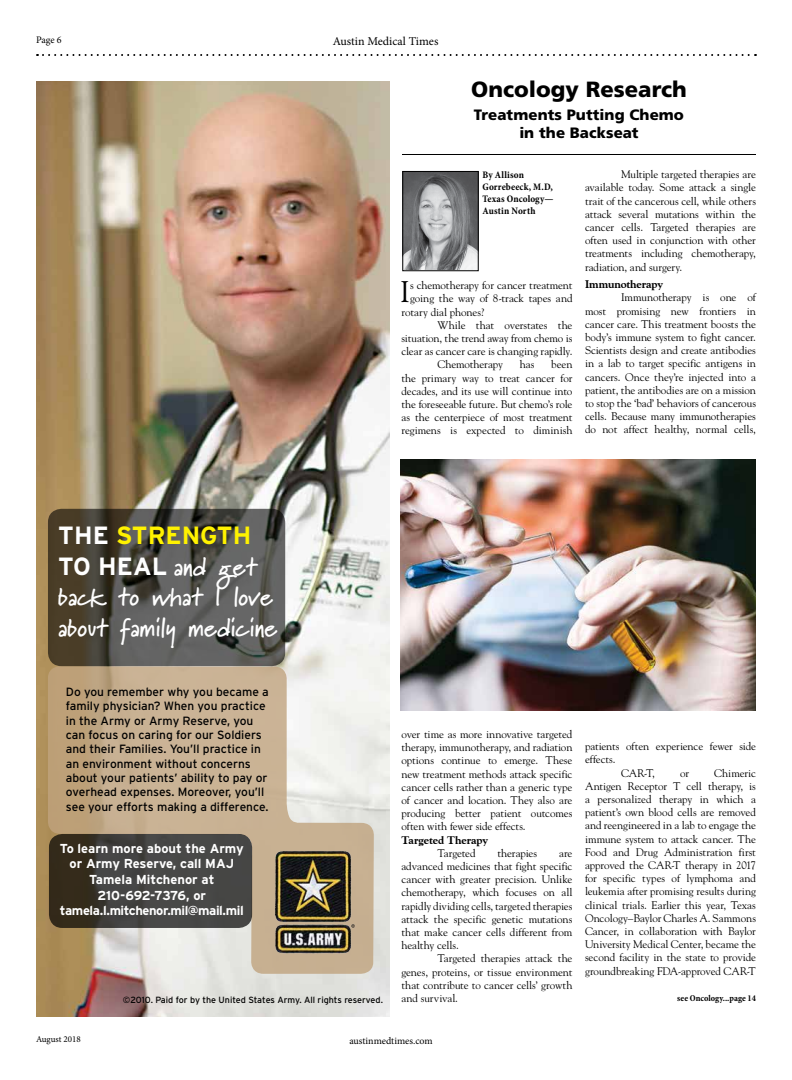
<style>
.page{position:relative;width:792px;height:1080px;background:#fff}
.page>*{position:absolute;margin:0;border:0;box-sizing:border-box;transform-origin:0 0}
.t1{font:29.7px "Goudy";color:#000}
.t2{font:700 24.9px/30.9px "Marydale";color:#fff}
.t3{font:700 24.9px/30.9px "Interstate";color:#fff}
.t4{font:900 22px "Frutiger";color:#000}
.t5{font:900 15px/18px "Frutiger";letter-spacing:.005em;color:#000;text-align:center}
.t6{font:700 13px/15.6px "Interstate";letter-spacing:-.005em;color:#fff;text-align:center}
.t7{font:12px/14.4px "Interstate";color:#000}
.t8{font:12px "Minion Pro";color:#000}
.t9{font:11px/13.2px "Goudy";letter-spacing:-.01em;color:#000;text-align:justify}
.t10{font:800 11px "Goudy Old Style BT";letter-spacing:-.005em;color:#000}
.t11{font:700 condensed 10px/12px "Minion Pro";letter-spacing:.015em;color:#000}
.t12{font:10px "Minion Pro";letter-spacing:-.005em;color:#000}
.t13{font:9px "Interstate";color:#000}
.t14{font:700 condensed 9px "Minion Pro";color:#000}
.t15{font:9px "Minion Pro";color:#000}
.s1{color:#fff200}
.s2{font-family:"Marydale"}
</style>
<div class="page">
<svg style="left:37px;top:54px;width:719px;height:2px"></svg>
<img style="left:36px;top:81px;width:354px;height:936px">
<svg style="left:48px;top:666px;width:326px;height:308px;background:#d0bfa7"></svg>
<svg style="left:48px;top:509px;width:237px;height:157px;background:#524f48"></svg>
<svg style="left:49px;top:834px;width:203px;height:94px;background:#413f3a"></svg>
<img style="left:265px;top:842px;width:96px;height:118px">
<hr style="left:402px;top:154px;width:354px;height:1px;background:#000">
<img style="left:404px;top:173px;width:72px;height:96px">
<div style="left:402px;top:171px;width:76px;height:100px;border:1px solid #000"></div>
<img style="left:400px;top:459px;width:356px;height:252px">
<p class="t12" style="left:36px;top:33px;width:27px">Page 6</p>
<p class="t8" style="left:333px;top:33px;width:107px">Austin Medical Times</p>
<h3 class="t4" style="left:471px;top:77px;width:217px">Oncology Research</h3>
<h3 class="t5" style="left:474px;top:106px;width:212px">Treatments Putting Chemo in the Backseat</h3>
<p class="t11" style="left:482px;top:169px;width:73px">By Allison<br>Gorrebeeck, M.D,<br>Texas Oncology—<br>Austin North</p>
<p class="t9" style="left:585px;top:167px;width:173px;text-indent:36px">Multiple targeted therapies are available today. Some attack a single trait of the cancerous cell, while others attack several mutations within the cancer cells. Targeted therapies are often used in conjunction with other treatments including chemotherapy, radiation, and surgery.</p>
<p class="t10" style="left:585px;top:278px;width:80px">Immunotherapy</p>
<p class="t9" style="left:585px;top:291px;width:173px;text-indent:36px">Immunotherapy is one of most promising new frontiers in cancer care. This treatment boosts the body’s immune system to fight cancer.<br>Scientists design and create antibodies in a lab to target specific antigens in cancers. Once they’re injected into a patient, the antibodies are on a mission to stop the ‘bad’ behaviors of cancerous cells. Because many immunotherapies do not affect healthy, normal cells,</p>
<h1 class="t1" style="left:400px;top:274px;width:11px">I</h1>
<p class="t9" style="left:410px;top:278px;width:164px">s chemotherapy for cancer treatment</p>
<p class="t9" style="left:410px;top:292px;width:164px">going the way of 8-track tapes and</p>
<p class="t9" style="left:401px;top:305px;width:84px">rotary dial phones?</p>
<p class="t9" style="left:438px;top:318px;width:137px">While that overstates the</p>
<p class="t9" style="left:401px;top:331px;width:172px">situation, the trend away from chemo is</p>
<p class="t9" style="left:401px;top:344px;width:172px">clear as cancer care is changing rapidly.</p>
<p class="t9" style="left:438px;top:358px;width:67px">Chemotherapy</p>
<p class="t9" style="left:520px;top:358px;width:16px">has</p>
<p class="t9" style="left:401px;top:358px;width:173px;text-indent:150px">been the primary way to treat cancer for decades, and its use will continue into the foreseeable future. But chemo’s role as the centerpiece of most treatment regimens is expected to diminish</p>
<h2 class="t3" style="left:58px;top:519px;width:200px">THE <span class="s1">STRENGTH<br></span>TO HEAL <span class="s2">and get</span></h2>
<h2 class="t2" style="left:58px;top:581px;width:221px">back to what I love about family medicine</h2>
<p class="t7" style="left:66px;top:684px;width:204px">Do you remember why you became a family physician? When you practice in the Army or Army Reserve, you can focus on caring for our Soldiers and their Families. You’ll practice in an environment without concerns about your patients’ ability to pay or overhead expenses. Moreover, you’ll see your efforts making a difference.</p>
<p class="t6" style="left:60px;top:840px;width:185px">To learn more about the Army or Army Reserve, call MAJ<br>Tamela Mitchenor at<br>210-692-7376, or tamela.l.mitchenor.mil@mail.mil</p>
<p class="t13" style="left:123px;top:994px;width:262px">©2010. Paid for by the United States Army. All rights reserved.</p>
<p class="t9" style="left:401px;top:727px;width:173px">over time as more innovative targeted therapy, immunotherapy, and radiation options continue to emerge. These new treatment methods attack specific cancer cells rather than a generic type of cancer and location. They also are producing better patient outcomes often with fewer side effects.</p>
<p class="t10" style="left:401px;top:833px;width:88px">Targeted Therapy</p>
<p class="t9" style="left:438px;top:846px;width:40px">Targeted</p>
<p class="t9" style="left:497px;top:846px;width:41px">therapies</p>
<p class="t9" style="left:401px;top:846px;width:173px;text-indent:158px">are advanced medicines that fight specific cancer with greater precision. Unlike chemotherapy, which focuses on all rapidly dividing cells, targeted therapies attack the specific genetic mutations that make cancer cells different from healthy cells.</p>
<p class="t9" style="left:401px;top:952px;width:172px;text-indent:36px">Targeted therapies attack the genes, proteins, or tissue environment that contribute to cancer cells’ growth and survival.</p>
<p class="t9" style="left:585px;top:740px;width:173px">patients often experience fewer side</p>
<p class="t9" style="left:585px;top:753px;width:32px">effects.</p>
<p class="t9" style="left:621px;top:766px;width:35px">CAR-T,</p>
<p class="t9" style="left:680px;top:766px;width:11px">or</p>
<p class="t9" style="left:585px;top:766px;width:173px;text-indent:129px">Chimeric Antigen Receptor T cell therapy, is a personalized therapy in which a patient’s own blood cells are removed and reengineered in a lab to engage the immune system to attack cancer. The Food and Drug Administration first approved the CAR-T therapy in 2017 for specific types of lymphoma and leukemia after promising results during clinical trials. Earlier this year, Texas Oncology–Baylor Charles A. Sammons Cancer, in collaboration with Baylor University Medical Center, became the second facility in the state to provide groundbreaking FDA-approved CAR-T</p>
<p class="t14" style="left:677px;top:992px;width:80px">see Oncology...page 14</p>
<p class="t15" style="left:36px;top:1033px;width:46px">August 2018</p>
<p class="t12" style="left:349px;top:1034px;width:85px">austinmedtimes.com</p>
</div>
